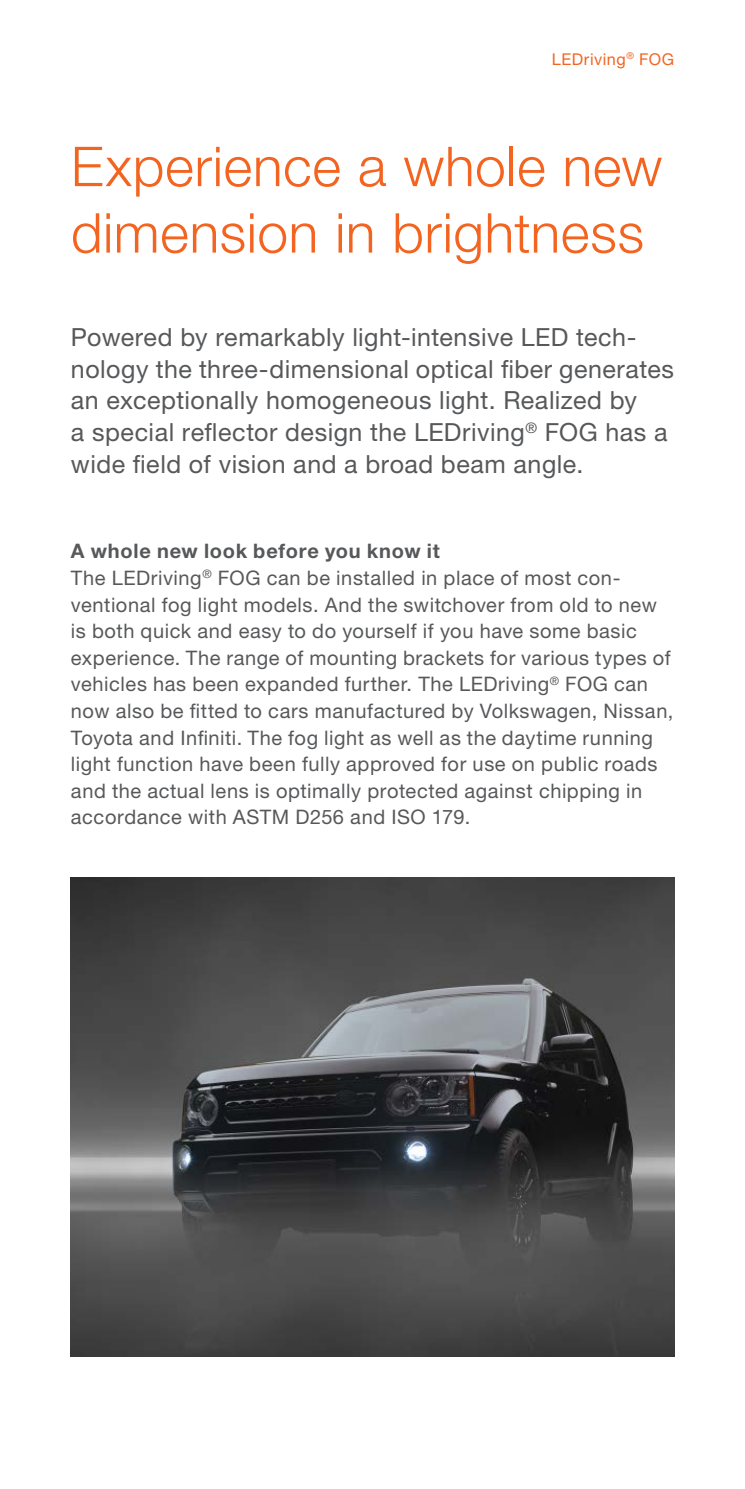
<style>
.page{position:relative;width:745px;height:1489px;background:#fff}
.page>*{position:absolute;margin:0;border:0;box-sizing:border-box;transform-origin:0 0}
.A5_Headline_22{font:300 55px/66.5px "Helvetica Neue LT Pro";letter-spacing:.01em;color:#f36421}
.A5_Introduction_10{font:25px/32px "Helvetica Neue LT Pro";letter-spacing:.02em;color:#57585a}
.A5_Copy_8{font:20px/26.5px "Helvetica Neue LT Pro";letter-spacing:.03em;color:#57585a}
.A5_Copy_8-2{font:700 20px "Helvetica Neue LT Pro";letter-spacing:.035em;color:#57585a}
.A5_Chapter_6_5{font:16.25px "Helvetica Neue LT Pro";letter-spacing:.035em;color:#f36421}
</style>
<div class="page">
<img style="left:71px;top:877px;width:602px;height:478px">
<p class="A5_Chapter_6_5" style="left:551px;top:49px;width:124px">LEDriving<sup>®</sup> FOG</p>
<p class="A5_Headline_22" style="left:71px;top:132px;width:592px">Experience a whole new dimension in brightness</p>
<p class="A5_Introduction_10" style="left:71px;top:320px;width:604px">Powered by remarkably light-intensive LED tech&shy;nology the three-dimensional optical fiber generates an exceptionally homogeneous light. Realized by<br>a special reflector design the LEDriving<sup>®</sup> FOG has a wide field of vision and a broad beam angle.</p>
<p class="A5_Copy_8-2" style="left:71px;top:539px;width:370px">A whole new look before you know it</p>
<p class="A5_Copy_8" style="left:71px;top:564px;width:603px">The LEDriving<sup>®</sup> FOG can be installed in place of most con&shy;ventional fog light models. And the switchover from old to new is both quick and easy to do yourself if you have some basic experience. The range of mounting brackets for various types of vehicles has been expanded further. The LEDriving<sup>®</sup> FOG can now also be fitted to cars manufactured by Volkswagen, Nissan, Toyota and Infiniti. The fog light as well as the daytime running light function have been fully approved for use on public roads and the actual lens is optimally protected against chipping in accordance with ASTM D256 and ISO 179.</p>
</div>
